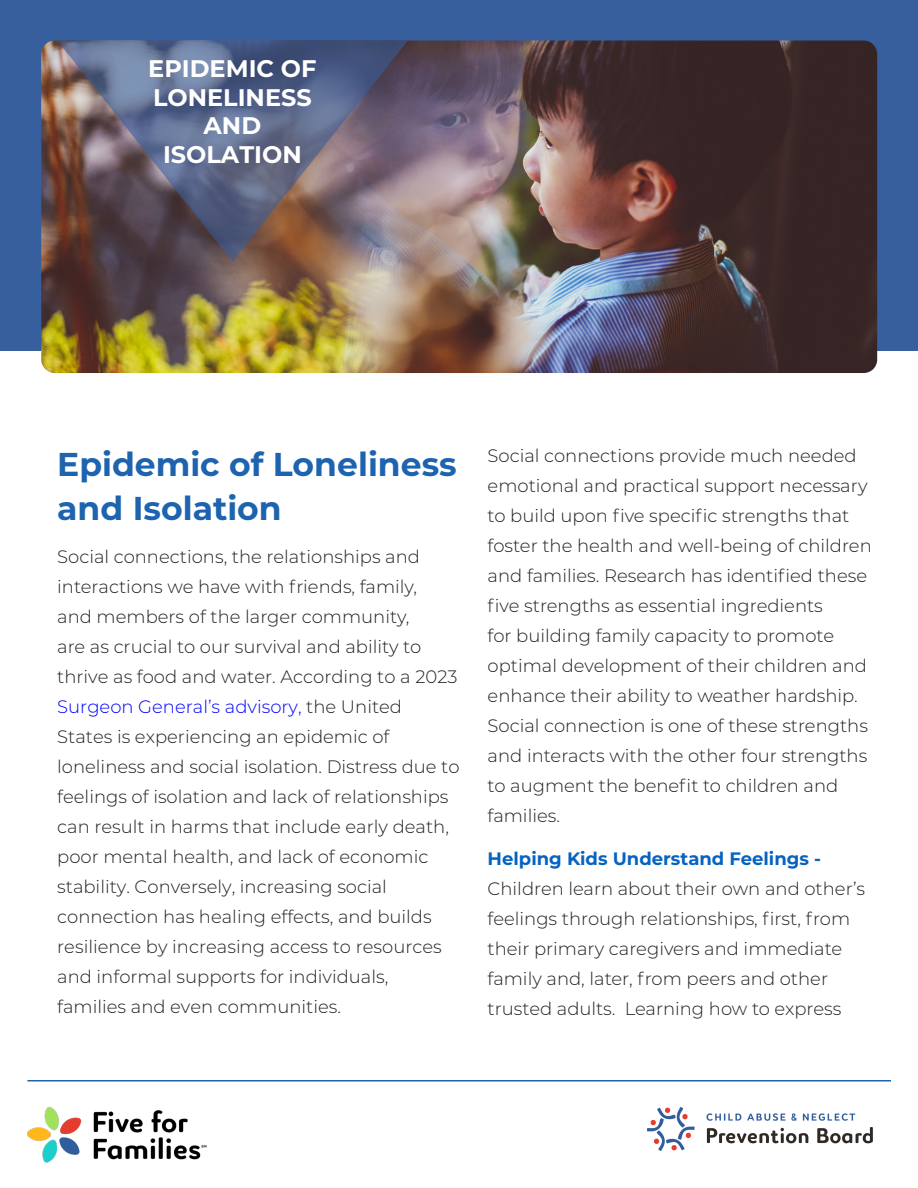
<style>
.page{position:relative;width:918px;height:1188px;background:#fff}
.page>*{position:absolute;margin:0;border:0;box-sizing:border-box;transform-origin:0 0}
.Intro_Large_Copy{font:700 33px/43.5px "Montserrat";color:#1e63af}
.t1{font:700 24px/28.8px "Montserrat";color:#fff;text-align:center}
.Intro_Large_Copy-2{font:300 18px/30px "Montserrat";color:#231f20}
.s1{color:#00f}
.s2{font-weight:700;color:#0563c1}
</style>
<div class="page">
<hr style="left:27px;top:1080px;width:864px;height:2px;background:#1e63af">
<img style="left:27px;top:1106px;width:180px;height:57px">
<div style="left:0;top:0;width:918px;height:350px;background:#385f9d"></div>
<img style="left:41px;top:40px;width:836px;height:333px">
<svg style="left:57px;top:41px;width:351px;height:221px;background:#676274"></svg>
<img style="left:647px;top:1108px;width:225px;height:43px">
<h2 class="t1" style="left:148px;top:54px;width:170px">EPIDEMIC OF<br>LONELINESS<br>AND<br>ISOLATION</h2>
<p class="Intro_Large_Copy" style="left:57px;top:441px;width:401px">Epidemic of Loneliness and Isolation</p>
<p class="Intro_Large_Copy-2" style="left:57px;top:541px;width:404px">Social connections, the relationships and interactions we have with friends, family,<br>and members of the larger community,<br>are as crucial to our survival and ability to thrive as food and water. According to a 2023<br><span class="s1">Surgeon General’s advisory,</span> the United States is experiencing an epidemic of loneliness and social isolation. Distress due to feelings of isolation and lack of relationships can result in harms that include early death, poor mental health, and lack of economic stability. Conversely, increasing social connection has healing effects, and builds resilience by increasing access to resources and informal supports for individuals, families and even communities.</p>
<p class="Intro_Large_Copy-2" style="left:488px;top:440px;width:386px">Social connections provide much needed emotional and practical support necessary to build upon five specific strengths that foster the health and well-being of children and families. Research has identified these five strengths as essential ingredients<br>for building family capacity to promote optimal development of their children and enhance their ability to weather hardship.<br>Social connection is one of these strengths and interacts with the other four strengths to augment the benefit to children and families.</p>
<p class="Intro_Large_Copy-2" style="left:488px;top:843px;width:379px"><span class="s2">Helping Kids Understand Feelings - </span>Children learn about their own and other’s feelings through relationships, first, from their primary caregivers and immediate family and, later, from peers and other trusted adults. Learning how to express</p>
</div>
